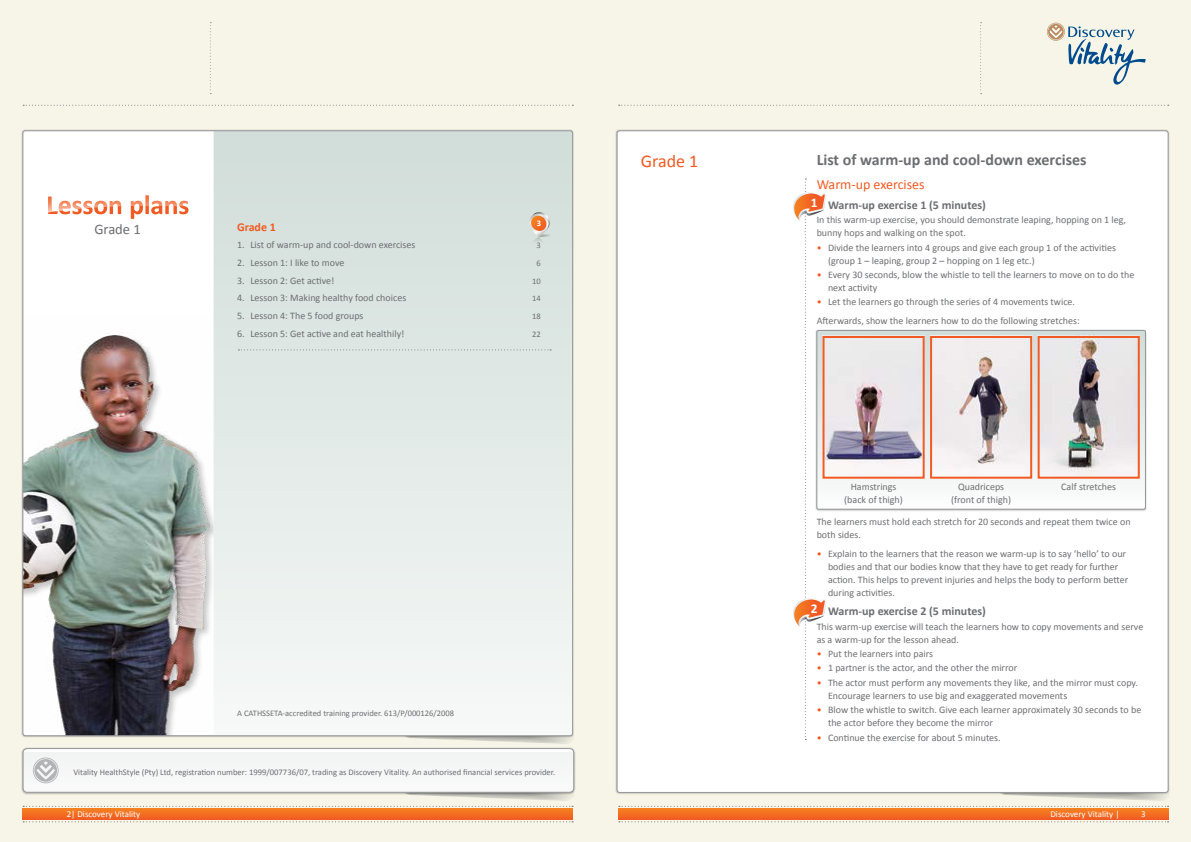
<style>
.page{position:relative;width:1191px;height:842px;background:#fff}
.page>*{position:absolute;margin:0;border:0;box-sizing:border-box;transform-origin:0 0}
.t1{font:18px "Calibri";color:#f15a22}
.t2{font:700 16px "Calibri";color:#6d6e71}
.t3{font:14.6px "Calibri";color:#6d6e71}
.t4{font:14px "Calibri";color:#f15a22}
.t5{font:700 13.4px "Calibri";color:#fff}
.t6{font:700 12px "Calibri";color:#6d6e71}
.t7{font:700 12px "Calibri";color:#f15a22}
.t8{font:10px/13px "Calibri";color:#6d6e71}
.t9{font:9px "Calibri";color:#fff}
.t10{font:8.6px "Calibri";color:#6d6e71}
.t11{font:8.5px "Calibri";color:#6d6e71}
.t12{font:700 8.5px "Calibri";color:#fff}
.s1{color:#f15a22}
</style>
<div class="page">
<div style="left:595px;top:0;width:596px;height:842px;background:#f7f5e8"></div>
<svg style="left:618px;top:105px;width:550px;height:1px"></svg>
<svg style="left:980px;top:22px;width:1px;height:72px"></svg>
<svg style="left:1047px;top:23px;width:98px;height:62px"></svg>
<svg style="left:619px;top:821px;width:549px;height:1px"></svg>
<svg style="left:619px;top:806px;width:549px;height:1px"></svg>
<svg style="left:618px;top:808px;width:550px;height:11px;background:#f37021"></svg>
<div style="left:617px;top:131px;width:551px;height:661px;background:#fff;border-radius:3px"></div>
<div style="left:0;top:0;width:595px;height:842px;background:#f7f5e8"></div>
<svg style="left:23px;top:105px;width:550px;height:1px"></svg>
<svg style="left:210px;top:22px;width:1px;height:72px"></svg>
<svg style="left:23px;top:821px;width:550px;height:1px"></svg>
<svg style="left:23px;top:806px;width:550px;height:1px"></svg>
<svg style="left:23px;top:808px;width:550px;height:11px;background:#f37021"></svg>
<div style="left:23px;top:131px;width:549px;height:605px;background:#fff;border-radius:3px"></div>
<img style="left:23px;top:316px;width:191px;height:420px">
<svg style="left:214px;top:133px;width:357px;height:571px;background:#e1e9e6"></svg>
<svg style="left:528px;top:212px;width:24px;height:48px"></svg>
<svg style="left:238px;top:349px;width:313px;height:1px"></svg>
<div style="left:21px;top:747px;width:554px;height:47px;background:#000;opacity:.3"></div>
<div style="left:23px;top:748px;width:551px;height:44px;background:linear-gradient(to right,#f9f9f9,#f9f9f9);border-radius:4px"></div>
<div style="left:23px;top:753px;width:551px;height:39px;background:#f6f7f7"></div>
<div style="left:23px;top:748px;width:551px;height:45px;border:1px solid #95979a;border-radius:4px"></div>
<svg style="left:33px;top:757px;width:26px;height:26px"></svg>
<svg style="left:826px;top:330px;width:319px;height:179px"></svg>
<div style="left:816px;top:330px;width:329px;height:179px;border:1px solid #95979a;border-radius:2px"></div>
<img style="left:826px;top:339px;width:95px;height:137px">
<div style="left:822px;top:336px;width:102px;height:143px;border:2px solid #f15a22"></div>
<img style="left:933px;top:339px;width:96px;height:137px">
<div style="left:930px;top:336px;width:102px;height:143px;border:2px solid #f15a22"></div>
<img style="left:1040px;top:339px;width:96px;height:137px">
<div style="left:1037px;top:336px;width:102px;height:143px;border:2px solid #f15a22"></div>
<svg style="left:793px;top:179px;width:33px;height:561px"></svg>
<svg style="left:48px;top:195px;width:140px;height:24px"></svg>
<h3 class="t3" style="left:94px;top:220px;width:48px">Grade 1</h3>
<p class="t12" style="left:537px;top:218px;width:6px">3</p>
<p class="t7" style="left:237px;top:219px;width:40px">Grade 1</p>
<p class="t8" style="left:237px;top:239px;width:180px">1. List of warm-up and cool-down exercises</p>
<p class="t11" style="left:536px;top:240px;width:6px">3</p>
<p class="t8" style="left:237px;top:256px;width:109px">2. Lesson 1: I like to move</p>
<p class="t11" style="left:536px;top:258px;width:6px">6</p>
<p class="t8" style="left:237px;top:274px;width:99px">3. Lesson 2: Get active!</p>
<p class="t11" style="left:532px;top:276px;width:10px">10</p>
<p class="t8" style="left:237px;top:292px;width:171px">4. Lesson 3: Making healthy food choices</p>
<p class="t11" style="left:532px;top:293px;width:10px">14</p>
<p class="t8" style="left:237px;top:309px;width:128px">5. Lesson 4: The 5 food groups</p>
<p class="t11" style="left:532px;top:311px;width:10px">18</p>
<p class="t8" style="left:237px;top:327px;width:169px">6. Lesson 5: Get active and eat healthily!</p>
<p class="t11" style="left:532px;top:329px;width:10px">22</p>
<p class="t11" style="left:237px;top:708px;width:218px">A CATHSSETA-accredited training provider. 613/P/000126/2008</p>
<p class="t10" style="left:73px;top:766px;width:483px">Vitality HealthStyle (Pty) Ltd, registration number: 1999/007736/07, trading as Discovery Vitality. An authorised financial services provider.</p>
<h1 class="t1" style="left:641px;top:149px;width:59px">Grade 1</h1>
<h2 class="t2" style="left:816px;top:150px;width:271px">List of warm-up and cool-down exercises</h2>
<h3 class="t4" style="left:816px;top:176px;width:110px">Warm-up exercises</h3>
<p class="t6" style="left:828px;top:197px;width:159px">Warm-up exercise 1 (5 minutes)</p>
<p class="t8" style="left:816px;top:213px;width:311px">In this warm-up exercise, you should demonstrate leaping, hopping on 1 leg, bunny hops and walking on the spot.</p>
<p class="t8" style="left:828px;top:241px;width:289px;text-indent:-11px"><span class="s1">•</span> Divide the learners into 4 groups and give each group 1 of the activities (group 1 – leaping, group 2 – hopping on 1 leg etc.)</p>
<p class="t8" style="left:828px;top:268px;width:308px;text-indent:-11px"><span class="s1">•</span> Every 30 seconds, blow the whistle to tell the learners to move on to do the next activity</p>
<p class="t8" style="left:816px;top:293px;width:264px;line-height:18.7px"><span class="s1">•</span> Let the learners go through the series of 4 movements twice.<br>Afterwards, show the learners how to do the following stretches:</p>
<h3 class="t5" style="left:811px;top:194px;width:8px">1</h3>
<p class="t8" style="left:844px;top:480px;width:60px;text-align:center">Hamstrings (back of thigh)</p>
<p class="t8" style="left:951px;top:480px;width:61px;text-align:center">Quadriceps (front of thigh)</p>
<p class="t8" style="left:1061px;top:480px;width:56px">Calf stretches</p>
<p class="t8" style="left:816px;top:515px;width:315px">The learners must hold each stretch for 20 seconds and repeat them twice on both sides.</p>
<p class="t8" style="left:828px;top:547px;width:302px;text-indent:-11px"><span class="s1">•</span> Explain to the learners that the reason we warm-up is to say ‘hello’ to our bodies and that our bodies know that they have to get ready for further action. This helps to prevent injuries and helps the body to perform better during activities.</p>
<p class="t6" style="left:828px;top:603px;width:159px">Warm-up exercise 2 (5 minutes)</p>
<p class="t8" style="left:816px;top:620px;width:328px">This warm-up exercise will teach the learners how to copy movements and serve as a warm-up for the lesson ahead.</p>
<p class="t8" style="left:816px;top:647px;width:118px"><span class="s1">•</span> Put the learners into pairs</p>
<p class="t8" style="left:816px;top:662px;width:202px"><span class="s1">•</span> 1 partner is the actor, and the other the mirror</p>
<p class="t8" style="left:828px;top:676px;width:311px;text-indent:-11px"><span class="s1">•</span> The actor must perform any movements they like, and the mirror must copy.<br>Encourage learners to use big and exaggerated movements</p>
<p class="t8" style="left:828px;top:703px;width:315px;text-indent:-11px"><span class="s1">•</span> Blow the whistle to switch. Give each learner approximately 30 seconds to be the actor before they become the mirror</p>
<p class="t8" style="left:816px;top:731px;width:185px"><span class="s1">•</span> Continue the exercise for about 5 minutes.</p>
<h3 class="t5" style="left:811px;top:600px;width:8px">2</h3>
<p class="t9" style="left:67px;top:808px;width:75px">2| Discovery Vitality</p>
<p class="t9" style="left:1050px;top:808px;width:71px">Discovery Vitality |</p>
<p class="t9" style="left:1141px;top:808px;width:6px">3</p>
</div>
